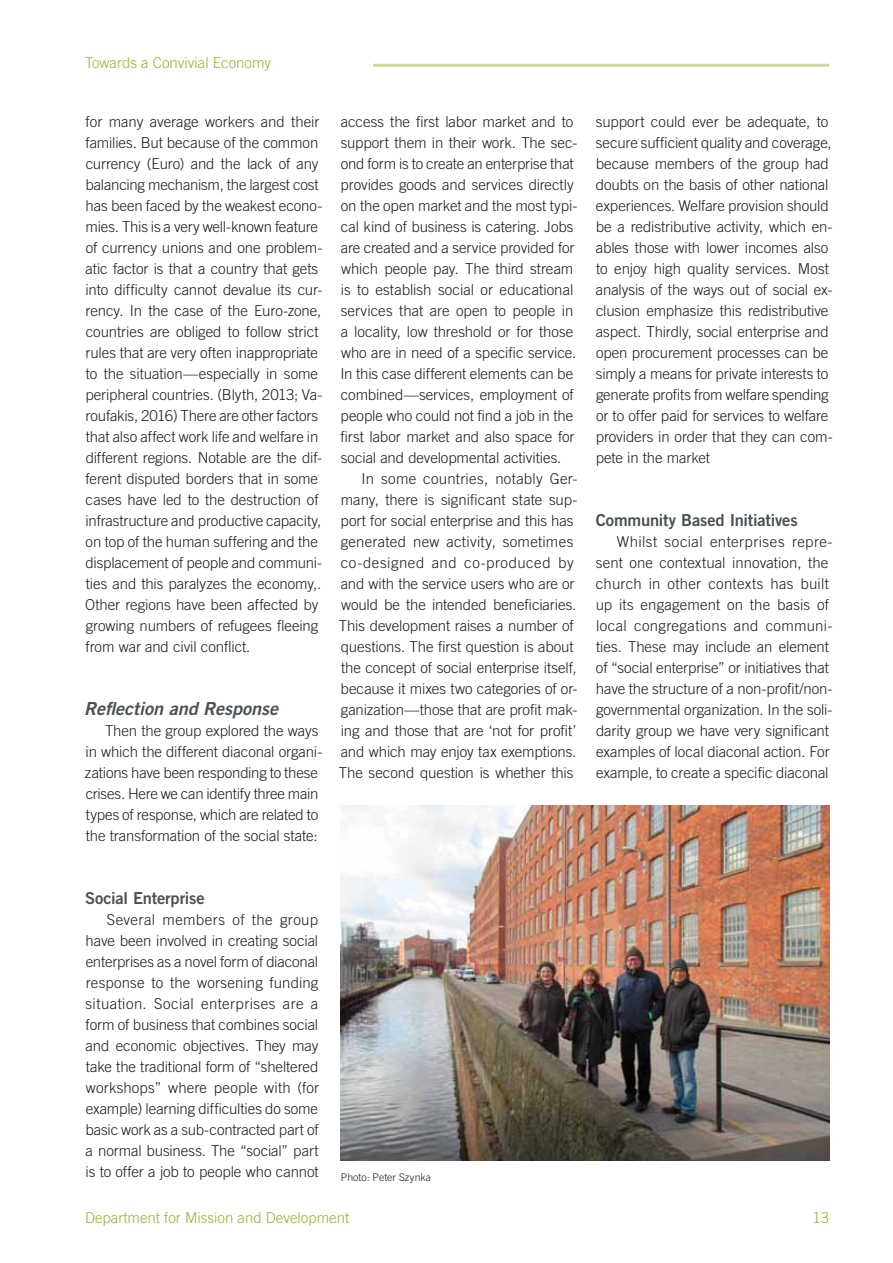
<style>
.page{position:relative;width:893px;height:1263px;background:#fff}
.page>*{position:absolute;margin:0;border:0;box-sizing:border-box;transform-origin:0 0}
.t1{font:18px "Trade Gothic LT Std Bd 2 Obl";color:#485156}
.t2{font:16.5px "Trade Gothic LT Std Bd 2";letter-spacing:-.015em;color:#485156}
.t3{font:300 15px/21px "Trade Gothic LT Std";letter-spacing:-.005em;color:#1d1d1b}
.t4{font:300 15px "Trade Gothic LT Std";color:#8db930}
.t5{font:300 10.5px "Trade Gothic LT Std";letter-spacing:.005em;color:#1d1d1b}
</style>
<div class="page">
<hr style="left:373px;top:64px;width:456px;height:3px;background:#cbdb9e">
<img style="left:341px;top:806px;width:488px;height:355px">
<p class="t4" style="left:85px;top:54px;width:188px">Towards a Convivial Economy</p>
<p class="t3" style="left:85px;top:111px;width:239px">for many average workers and their families. But because of the common currency (Euro) and the lack of any balancing mechanism, the largest cost has been faced by the weakest econo&shy;mies. This is a very well-known feature of currency unions and one problem&shy;atic factor is that a country that gets into difficulty cannot devalue its cur&shy;rency. In the case of the Euro-zone, countries are obliged to follow strict rules that are very often inappropriate to the situation—especially in some peripheral countries. (Blyth, 2013; Va&shy;roufakis, 2016) There are other factors that also affect work life and welfare in different regions. Notable are the dif&shy;ferent disputed borders that in some cases have led to the destruction of infrastructure and productive capacity, on top of the human suffering and the displacement of people and communi&shy;ties and this paralyzes the economy,.<br>Other regions have been affected by growing numbers of refugees fleeing from war and civil conflict.</p>
<p class="t1" style="left:84px;top:698px;width:196px">Reflection and Response</p>
<p class="t3" style="left:85px;top:720px;width:239px;text-indent:20px">Then the group explored the ways in which the different diaconal organi&shy;zations have been responding to these crises. Here we can identify three main types of response, which are related to the transformation of the social state:</p>
<p class="t3" style="left:340px;top:111px;width:239px">access the first labor market and to support them in their work. The sec&shy;ond form is to create an enterprise that provides goods and services directly on the open market and the most typi&shy;cal kind of business is catering. Jobs are created and a service provided for which people pay. The third stream is to establish social or educational services that are open to people in a locality, low threshold or for those who are in need of a specific service.<br>In this case different elements can be combined—services, employment of people who could not find a job in the first labor market and also space for social and developmental activities.</p>
<p class="t3" style="left:339px;top:468px;width:240px;text-indent:23px">In some countries, notably Ger&shy;many, there is significant state sup&shy;port for social enterprise and this has generated new activity, sometimes co-designed and co-produced by and with the service users who are or would be the intended beneficiaries.<br>This development raises a number of questions. The first question is about the concept of social enterprise itself, because it mixes two categories of or&shy;ganization—those that are profit mak&shy;ing and those that are ‘not for profit’ and which may enjoy tax exemptions.<br>The second question is whether this</p>
<p class="t3" style="left:596px;top:111px;width:238px">support could ever be adequate, to secure sufficient quality and coverage, because members of the group had doubts on the basis of other national experiences. Welfare provision should be a redistributive activity, which en&shy;ables those with lower incomes also to enjoy high quality services. Most analysis of the ways out of social ex&shy;clusion emphasize this redistributive aspect. Thirdly, social enterprise and open procurement processes can be simply a means for private interests to generate profits from welfare spending or to offer paid for services to welfare providers in order that they can com&shy;pete in the market</p>
<p class="t2" style="left:596px;top:510px;width:203px">Community Based Initiatives</p>
<p class="t3" style="left:596px;top:531px;width:238px;text-indent:21px">Whilst social enterprises repre&shy;sent one contextual innovation, the church in other contexts has built up its engagement on the basis of local congregations and communi&shy;ties. These may include an element of “social enterprise” or initiatives that have the structure of a non-profit/non&shy;governmental organization. In the soli&shy;darity group we have very significant examples of local diaconal action. For example, to create a specific diaconal</p>
<p class="t2" style="left:85px;top:888px;width:121px">Social Enterprise</p>
<p class="t3" style="left:85px;top:909px;width:235px;text-align:justify;text-indent:21px">Several members of the group have been involved in creating social enterprises as a novel form of diaconal response to the worsening funding situation. Social enterprises are a form of business that combines social and economic objectives. They may take the traditional form of “sheltered workshops” where people with (for example) learning difficulties do some basic work as a sub-contracted part of a normal business. The “social” part is to offer a job to people who cannot</p>
<p class="t5" style="left:341px;top:1171px;width:92px">Photo: Peter Szynka</p>
<p class="t4" style="left:85px;top:1208px;width:266px">Department for Mission and Development</p>
<p class="t4" style="left:812px;top:1208px;width:18px">13</p>
</div>
